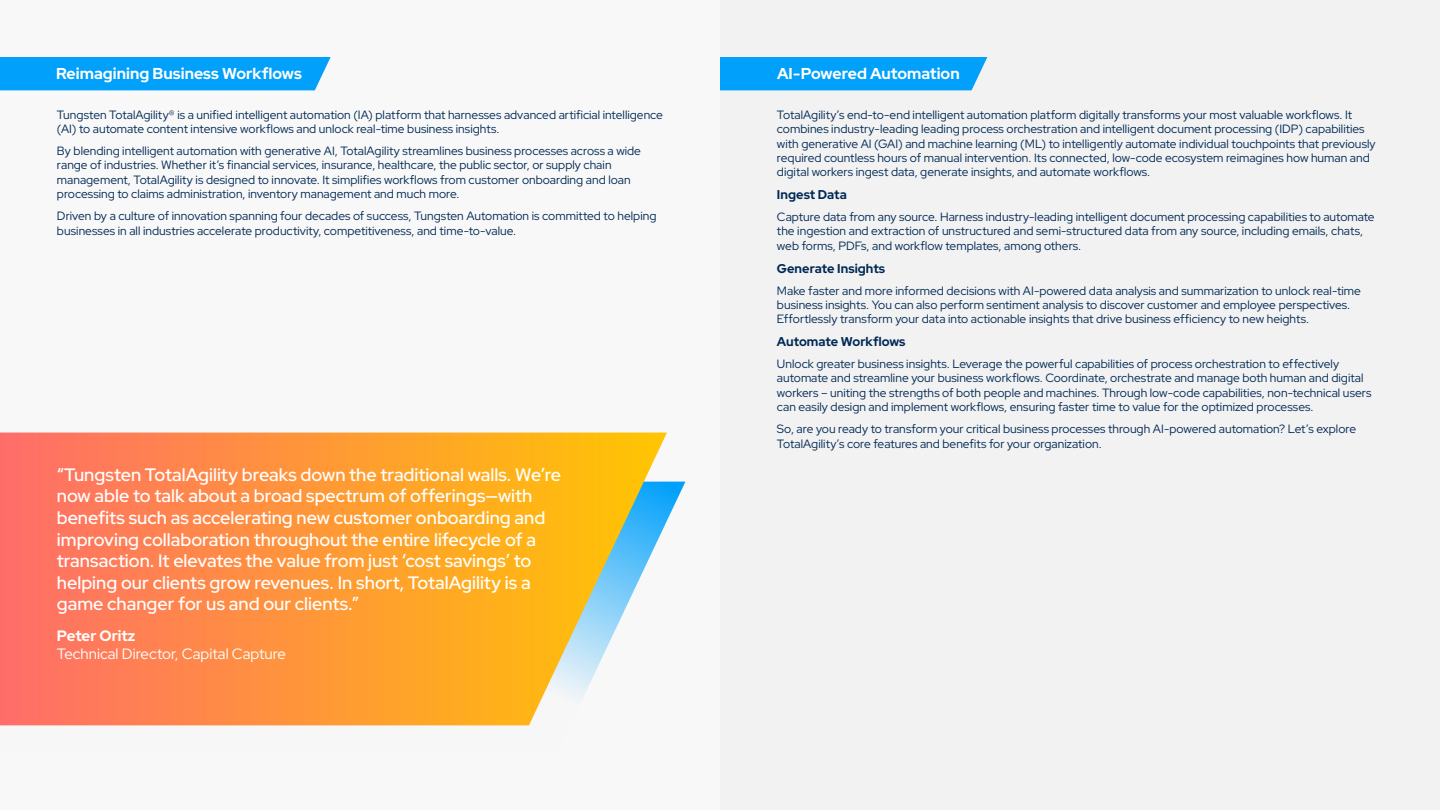
<style>
.page{position:relative;width:1440px;height:810px;background:#f8f8f8}
.page>*{position:absolute;margin:0;border:0;box-sizing:border-box;transform-origin:0 0}
.t1{font:500 18px/21.6px "Red Hat Display";color:#fff}
.t2{font:700 15.75px "Red Hat Display";color:#fff}
.t3{font:15px "Red Hat Display";color:#fff}
.t4{font:700 15px "Red Hat Display";letter-spacing:-.005em;color:#fff}
.t5{font:700 12.75px "Red Hat Display";color:#002854}
.t6{font:12px/14.4px "Red Hat Display";color:#002854}
</style>
<div class="page">
<div style="left:720px;top:0;width:720px;height:810px;background:#f2f2f2"></div>
<div style="left:0;top:57px;width:331px;height:33px;background:#00a0fb"></div>
<div style="left:720px;top:57px;width:267px;height:33px;background:#00a0fb"></div>
<svg style="left:0;top:482px;width:685px;height:244px"></svg>
<svg style="left:0;top:433px;width:667px;height:292px;background:#f89d4d"></svg>
<h2 class="t2" style="left:56px;top:63px;width:247px">Reimagining Business Workflows</h2>
<h2 class="t2" style="left:777px;top:63px;width:184px">AI-Powered Automation</h2>
<p class="t6" style="left:57px;top:107px;width:608px">Tungsten TotalAgility® is a unified intelligent automation (IA) platform that harnesses advanced artificial intelligence (AI) to automate content intensive workflows and unlock real-time business insights.</p>
<p class="t6" style="left:57px;top:143px;width:586px">By blending intelligent automation with generative AI, TotalAgility streamlines business processes across a wide range of industries. Whether it’s financial services, insurance, healthcare, the public sector, or supply chain management, TotalAgility is designed to innovate. It simplifies workflows from customer onboarding and loan processing to claims administration, inventory management and much more.</p>
<p class="t6" style="left:57px;top:208px;width:601px">Driven by a culture of innovation spanning four decades of success, Tungsten Automation is committed to helping businesses in all industries accelerate productivity, competitiveness, and time-to-value.</p>
<p class="t6" style="left:777px;top:107px;width:600px">TotalAgility’s end-to-end intelligent automation platform digitally transforms your most valuable workflows. It combines industry-leading leading process orchestration and intelligent document processing (IDP) capabilities with generative AI (GAI) and machine learning (ML) to intelligently automate individual touchpoints that previously required countless hours of manual intervention. Its connected, low-code ecosystem reimagines how human and digital workers ingest data, generate insights, and automate workflows.</p>
<p class="t5" style="left:777px;top:186px;width:71px">Ingest Data</p>
<p class="t6" style="left:777px;top:209px;width:599px">Capture data from any source. Harness industry-leading intelligent document processing capabilities to automate the ingestion and extraction of unstructured and semi-structured data from any source, including emails, chats, web forms, PDFs, and workflow templates, among others.</p>
<p class="t5" style="left:777px;top:260px;width:110px">Generate Insights</p>
<p class="t6" style="left:777px;top:283px;width:585px">Make faster and more informed decisions with AI-powered data analysis and summarization to unlock real-time business insights. You can also perform sentiment analysis to discover customer and employee perspectives.<br>Effortlessly transform your data into actionable insights that drive business efficiency to new heights.</p>
<p class="t5" style="left:777px;top:333px;width:130px">Automate Workflows</p>
<p class="t6" style="left:777px;top:356px;width:596px">Unlock greater business insights. Leverage the powerful capabilities of process orchestration to effectively automate and streamline your business workflows. Coordinate, orchestrate and manage both human and digital workers – uniting the strengths of both people and machines. Through low-code capabilities, non-technical users can easily design and implement workflows, ensuring faster time to value for the optimized processes.</p>
<p class="t6" style="left:777px;top:421px;width:581px">So, are you ready to transform your critical business processes through AI-powered automation? Let’s explore<br>TotalAgility’s core features and benefits for your organization.</p>
<p class="t1" style="left:57px;top:463px;width:506px">“Tungsten TotalAgility breaks down the traditional walls. We’re now able to talk about a broad spectrum of offerings—with benefits such as accelerating new customer onboarding and improving collaboration throughout the entire lifecycle of a transaction. It elevates the value from just ‘cost savings’ to helping our clients grow revenues. In short, TotalAgility is a game changer for us and our clients.”</p>
<p class="t4" style="left:57px;top:626px;width:80px">Peter Oritz</p>
<p class="t3" style="left:57px;top:644px;width:231px">Technical Director, Capital Capture</p>
</div>
